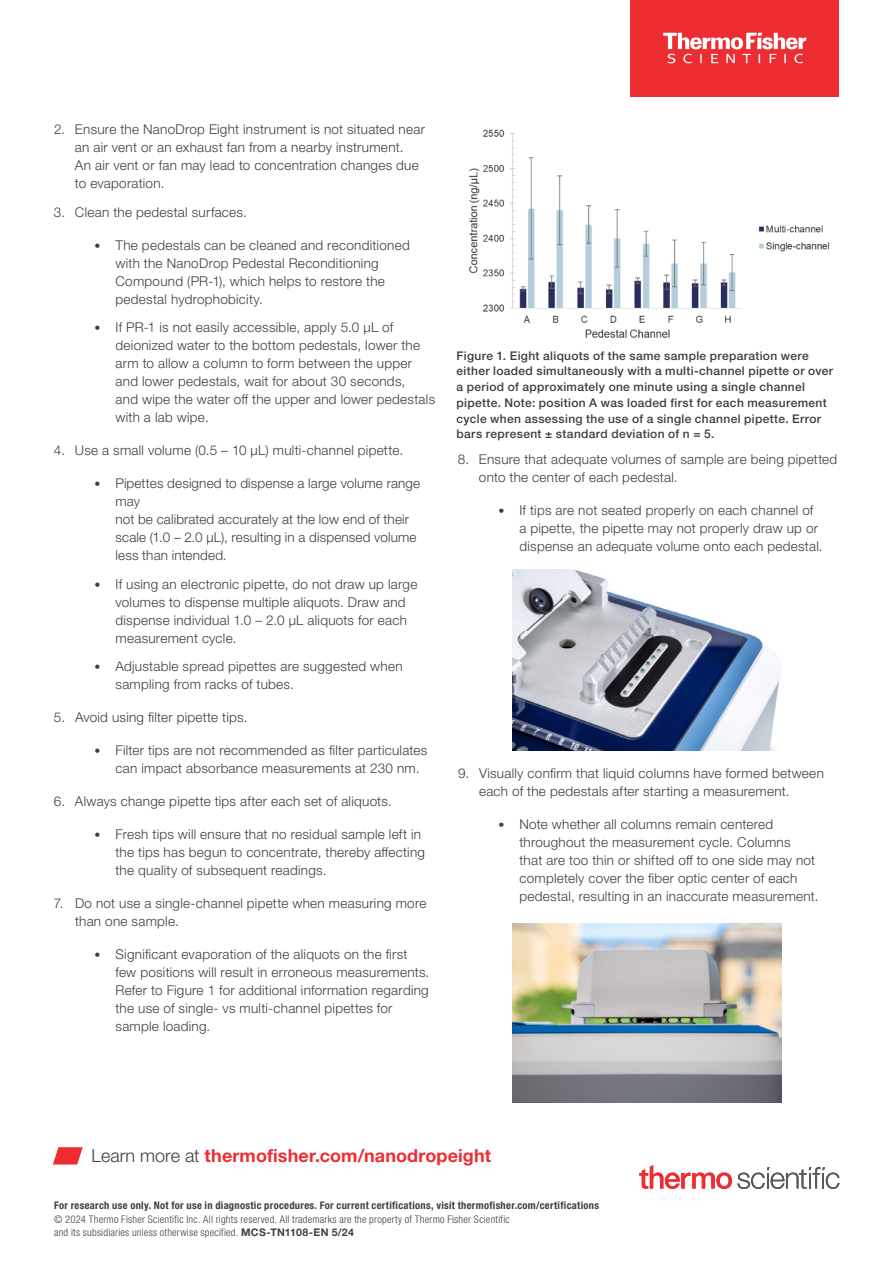
<style>
.page{position:relative;width:893px;height:1263px;background:#fff}
.page>*{position:absolute;margin:0;border:0;box-sizing:border-box;transform-origin:0 0}
.t1{font:700 18px "Helvetica Neue LTW1 G";letter-spacing:.005em;color:#ee2d33}
.t2{font:300 13.5px/18px "Helvetica Neue LTW1 G";letter-spacing:.02em;color:#3e3e3f}
.t3{font:500 12px/15.8px "Helvetica Neue LTW1 G";letter-spacing:.03em;color:#3e3e3f}
.t4{font:300 condensed 10.5px/13.5px "Helvetica Neue LTW1 G";letter-spacing:.025em;color:#3e3e3f}
.t5{font:700 condensed 10.5px "Helvetica Neue LTW1 G";letter-spacing:.03em;color:#3e3e3f}
.s1{font-size:12px}
.s2{font-weight:300;color:#3e3e3f}
.s3{font-weight:700;font-stretch:normal}
</style>
<div class="page">
<img style="left:513px;top:570px;width:268px;height:180px">
<img style="left:513px;top:923px;width:268px;height:179px">
<svg style="left:53px;top:1147px;width:30px;height:17px"></svg>
<div style="left:630px;top:0;width:209px;height:96px;background:#ee2d33"></div>
<svg style="left:663px;top:33px;width:143px;height:30px"></svg>
<img style="left:469px;top:129px;width:361px;height:209px">
<svg style="left:639px;top:1165px;width:200px;height:24px"></svg>
<p class="t2" style="left:75px;top:120px;width:352px;text-indent:-21px">2. Ensure the NanoDrop Eight instrument is not situated near an air vent or an exhaust fan from a nearby instrument.<br>An air vent or fan may lead to concentration changes due to evaporation.</p>
<p class="t2" style="left:54px;top:203px;width:194px">3. Clean the pedestal surfaces.</p>
<p class="t2" style="left:116px;top:236px;width:296px;text-indent:-21px"><span class="s1">•</span> The pedestals can be cleaned and reconditioned with the NanoDrop Pedestal Reconditioning Compound (PR-1), which helps to restore the pedestal hydrophobicity.</p>
<p class="t2" style="left:116px;top:318px;width:321px;text-indent:-21px"><span class="s1">•</span> If PR-1 is not easily accessible, apply 5.0 µL of deionized water to the bottom pedestals, lower the arm to allow a column to form between the upper and lower pedestals, wait for about 30 seconds,<br>and wipe the water off the upper and lower pedestals with a lab wipe.</p>
<p class="t2" style="left:54px;top:441px;width:351px">4. Use a small volume (0.5 – 10 µL) multi-channel pipette.</p>
<p class="t2" style="left:116px;top:474px;width:306px;text-indent:-21px"><span class="s1">•</span> Pipettes designed to dispense a large volume range may<br>not be calibrated accurately at the low end of their scale (1.0 – 2.0 µL), resulting in a dispensed volume less than intended.</p>
<p class="t2" style="left:116px;top:575px;width:303px;text-indent:-21px"><span class="s1">•</span> If using an electronic pipette, do not draw up large volumes to dispense multiple aliquots. Draw and dispense individual 1.0 – 2.0 µL aliquots for each measurement cycle.</p>
<p class="t2" style="left:116px;top:657px;width:289px;text-indent:-21px"><span class="s1">•</span> Adjustable spread pipettes are suggested when sampling from racks of tubes.</p>
<p class="t2" style="left:54px;top:708px;width:195px">5. Avoid using filter pipette tips.</p>
<p class="t2" style="left:116px;top:741px;width:313px;text-indent:-21px"><span class="s1">•</span> Filter tips are not recommended as filter particulates can impact absorbance measurements at 230 nm.</p>
<p class="t2" style="left:54px;top:792px;width:339px">6. Always change pipette tips after each set of aliquots.</p>
<p class="t2" style="left:116px;top:825px;width:311px;text-indent:-21px"><span class="s1">•</span> Fresh tips will ensure that no residual sample left in the tips has begun to concentrate, thereby affecting the quality of subsequent readings.</p>
<p class="t2" style="left:75px;top:894px;width:353px;text-indent:-21px">7. Do not use a single-channel pipette when measuring more than one sample.</p>
<p class="t2" style="left:116px;top:945px;width:315px;text-indent:-21px"><span class="s1">•</span> Significant evaporation of the aliquots on the first few positions will result in erroneous measurements.<br>Refer to Figure 1 for additional information regarding the use of single- vs multi-channel pipettes for sample loading.</p>
<p class="t3" style="left:457px;top:347px;width:378px">Figure 1. Eight aliquots of the same sample preparation were either loaded simultaneously with a multi-channel pipette or over a period of approximately one minute using a single channel pipette. Note: position A was loaded first for each measurement cycle when assessing the use of a single channel pipette. Error bars represent ± standard deviation of n = 5.</p>
<p class="t2" style="left:479px;top:450px;width:360px;text-indent:-21px">8. Ensure that adequate volumes of sample are being pipetted onto the center of each pedestal.</p>
<p class="t2" style="left:519px;top:501px;width:305px;text-indent:-21px"><span class="s1">•</span> If tips are not seated properly on each channel of a pipette, the pipette may not properly draw up or dispense an adequate volume onto each pedestal.</p>
<p class="t2" style="left:479px;top:764px;width:346px;text-indent:-21px">9. Visually confirm that liquid columns have formed between each of the pedestals after starting a measurement.</p>
<p class="t2" style="left:519px;top:815px;width:301px;text-indent:-21px"><span class="s1">•</span> Note whether all columns remain centered throughout the measurement cycle. Columns<br>that are too thin or shifted off to one side may not completely cover the fiber optic center of each pedestal, resulting in an inaccurate measurement.</p>
<h1 class="t1" style="left:92px;top:1145px;width:401px"><span class="s2">Learn more at</span> thermofisher.com/nanodropeight</h1>
<p class="t5" style="left:54px;top:1199px;width:547px">For research use only. Not for use in diagnostic procedures. For current certifications, visit thermofisher.com/certifications</p>
<p class="t4" style="left:54px;top:1212px;width:457px">© 2024 Thermo Fisher Scientific Inc. All rights reserved. All trademarks are the property of Thermo Fisher Scientific and its subsidiaries unless otherwise specified. <span class="s3">MCS-TN1108-EN 5/24</span></p>
</div>
